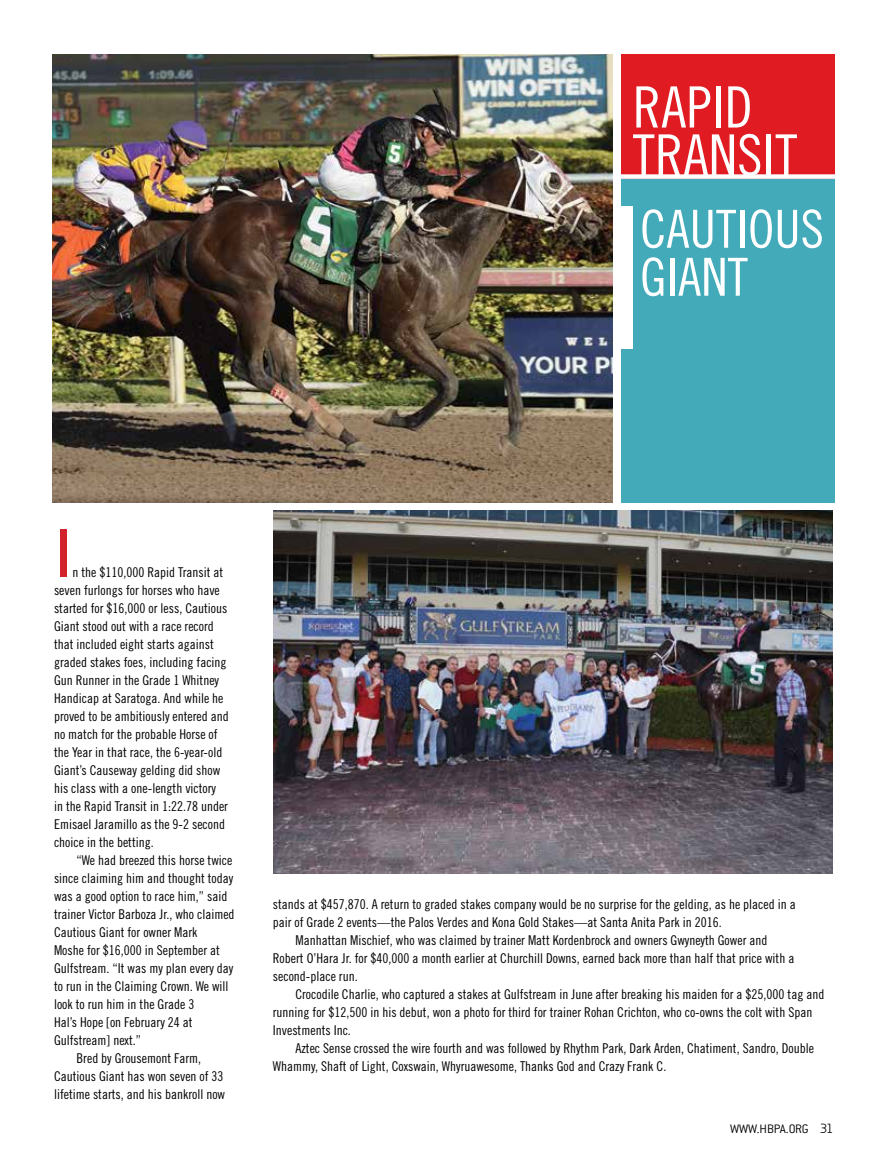
<style>
.page{position:relative;width:885px;height:1161px;background:#fff}
.page>*{position:absolute;margin:0;border:0;box-sizing:border-box;transform-origin:0 0}
.t1{font:66.6px "Helvetica";color:#d2232a}
.t2{font:57px/48px "Trade Gothic Cond Eighteen";color:#fff}
.t3{font:52.5px/48px "Trade Gothic Cond Eighteen";color:#fff}
.t4{font:13.5px/18px "Trade Gothic Cond Eighteen";color:#000}
.t5{font:300 13.5px "Conduit ITC";letter-spacing:-.015em;color:#000}
.s1{font-family:"Base 4";font-weight:400;font-size:10.5px}
</style>
<div class="page">
<img style="left:52px;top:54px;width:560px;height:448px">
<img style="left:273px;top:510px;width:559px;height:363px">
<div style="left:621px;top:177px;width:213px;height:325px;background:#42aab9"></div>
<div style="left:621px;top:54px;width:213px;height:125px;background:#e11b22"></div>
<div style="left:618px;top:174px;width:226px;height:5px;background:#fff"></div>
<div style="left:617px;top:207px;width:15px;height:142px;background:#fff"></div>
<h2 class="t2" style="left:632px;top:83px;width:166px">RAPID<br>TRANSIT</h2>
<h3 class="t3" style="left:640px;top:204px;width:185px">CAUTIOUS<br>GIANT</h3>
<h1 class="t1" style="left:54px;top:502px;width:20px">I</h1>
<p class="t4" style="left:54px;top:563px;width:176px;text-indent:19px">n the $110,000 Rapid Transit at seven furlongs for horses who have started for $16,000 or less, Cautious Giant stood out with a race record that included eight starts against graded stakes foes, including facing Gun Runner in the Grade 1 Whitney Handicap at Saratoga. And while he proved to be ambitiously entered and no match for the probable Horse of the Year in that race, the 6-year-old Giant’s Causeway gelding did show his class with a one-length victory<br>in the Rapid Transit in 1:22.78 under Emisael Jaramillo as the 9-2 second choice in the betting.</p>
<p class="t4" style="left:77px;top:851px;width:157px">“We had breezed this horse twice</p>
<p class="t4" style="left:54px;top:869px;width:181px">since claiming him and thought today</p>
<p class="t4" style="left:54px;top:887px;width:175px">was a good option to race him,” said</p>
<p class="t4" style="left:54px;top:905px;width:182px">trainer Victor Barboza Jr., who claimed</p>
<p class="t4" style="left:54px;top:923px;width:145px">Cautious Giant for owner Mark</p>
<p class="t4" style="left:54px;top:941px;width:167px">Moshe for $16,000 in September at</p>
<p class="t4" style="left:54px;top:959px;width:181px">Gulfstream. “It was my plan every day</p>
<p class="t4" style="left:54px;top:977px;width:176px">to run in the Claiming Crown. We will</p>
<p class="t4" style="left:54px;top:995px;width:142px">look to run him in the Grade 3</p>
<p class="t4" style="left:54px;top:1013px;width:140px">Hal’s Hope [on February 24 at</p>
<p class="t4" style="left:54px;top:1031px;width:88px">Gulfstream] next.”</p>
<p class="t4" style="left:77px;top:1049px;width:126px">Bred by Grousemont Farm,</p>
<p class="t4" style="left:54px;top:1067px;width:171px">Cautious Giant has won seven of 33</p>
<p class="t4" style="left:54px;top:1085px;width:172px">lifetime starts, and his bankroll now</p>
<p class="t4" style="left:273px;top:895px;width:524px">stands at $457,870. A return to graded stakes company would be no surprise for the gelding, as he placed in a</p>
<p class="t4" style="left:273px;top:913px;width:450px">pair of Grade 2 events—the Palos Verdes and Kona Gold Stakes—at Santa Anita Park in 2016.</p>
<p class="t4" style="left:295px;top:931px;width:473px">Manhattan Mischief, who was claimed by trainer Matt Kordenbrock and owners Gwyneyth Gower and</p>
<p class="t4" style="left:273px;top:949px;width:523px">Robert O’Hara Jr. for $40,000 a month earlier at Churchill Downs, earned back more than half that price with a</p>
<p class="t4" style="left:273px;top:967px;width:86px">second-place run.</p>
<p class="t4" style="left:295px;top:985px;width:530px">Crocodile Charlie, who captured a stakes at Gulfstream in June after breaking his maiden for a $25,000 tag and</p>
<p class="t4" style="left:273px;top:1003px;width:541px">running for $12,500 in his debut, won a photo for third for trainer Rohan Crichton, who co-owns the colt with Span</p>
<p class="t4" style="left:273px;top:1021px;width:79px">Investments Inc.</p>
<p class="t4" style="left:295px;top:1039px;width:520px">Aztec Sense crossed the wire fourth and was followed by Rhythm Park, Dark Arden, Chatiment, Sandro, Double</p>
<p class="t4" style="left:273px;top:1057px;width:395px">Whammy, Shaft of Light, Coxswain, Whyruawesome, Thanks God and Crazy Frank C.</p>
<p class="t5" style="left:729px;top:1122px;width:104px">WWW.HBPA.ORG <span class="s1">31</span></p>
</div>
